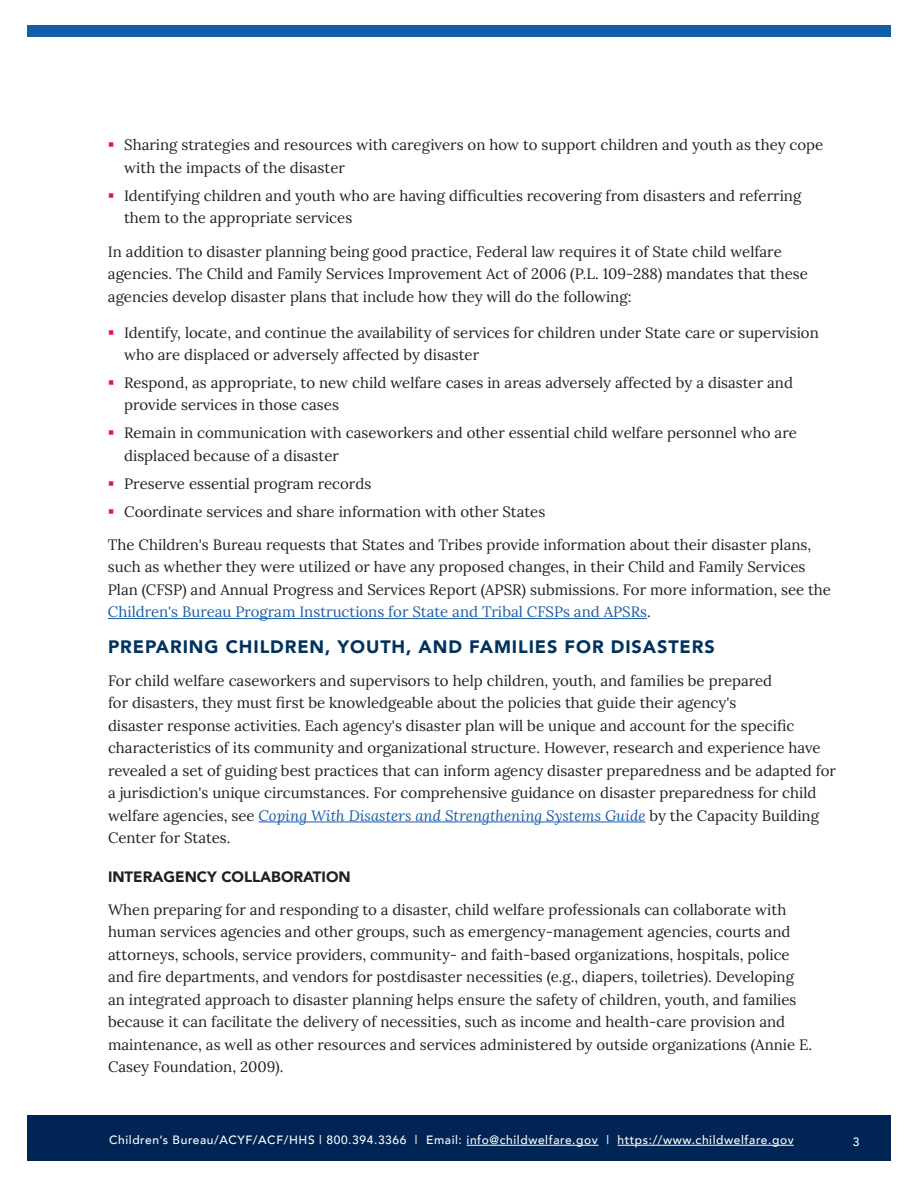
<style>
.page{position:relative;width:918px;height:1188px;background:#fff}
.page>*{position:absolute;margin:0;border:0;box-sizing:border-box;transform-origin:0 0}
.t1{font:900 18px "Avenir";letter-spacing:.05em;color:#00325f}
.t2{font:15px/22.5px "Lora";color:#231f20}
.t3{font:900 15px "Avenir";color:#231f20}
.t4{font:500 12px "Avenir";letter-spacing:.05em;color:#fff}
.s1{color:#195daa}
.s2{font-style:italic;color:#195daa}
</style>
<div class="page">
<div style="left:27px;top:1116px;width:864px;height:45px;background:#002453"></div>
<hr style="left:467px;top:1145px;width:132px;height:1px;background:#fff">
<hr style="left:618px;top:1145px;width:176px;height:1px;background:#fff">
<div style="left:27px;top:26px;width:864px;height:12px;background:#135eab"></div>
<hr style="left:108px;top:618px;width:539px;height:1px;background:#195daa">
<hr style="left:259px;top:822px;width:387px;height:1px;background:#195daa">
<p class="t2" style="left:124px;top:133px;width:701px">Sharing strategies and resources with caregivers on how to support children and youth as they cope with the impacts of the disaster</p>
<p class="t2" style="left:124px;top:183px;width:679px">Identifying children and youth who are having difficulties recovering from disasters and referring them to the appropriate services</p>
<p class="t2" style="left:108px;top:239px;width:702px">In addition to disaster planning being good practice, Federal law requires it of State child welfare agencies. The Child and Family Services Improvement Act of 2006 (P.L. 109-288) mandates that these agencies develop disaster plans that include how they will do the following:</p>
<p class="t2" style="left:124px;top:320px;width:696px">Identify, locate, and continue the availability of services for children under State care or supervision who are displaced or adversely affected by disaster</p>
<p class="t2" style="left:124px;top:370px;width:670px">Respond, as appropriate, to new child welfare cases in areas adversely affected by a disaster and provide services in those cases</p>
<p class="t2" style="left:124px;top:421px;width:674px">Remain in communication with caseworkers and other essential child welfare personnel who are displaced because of a disaster</p>
<p class="t2" style="left:124px;top:471px;width:249px">Preserve essential program records</p>
<p class="t2" style="left:124px;top:499px;width:423px">Coordinate services and share information with other States</p>
<p class="t2" style="left:108px;top:532px;width:725px">The Children's Bureau requests that States and Tribes provide information about their disaster plans, such as whether they were utilized or have any proposed changes, in their Child and Family Services Plan (CFSP) and Annual Progress and Services Report (APSR) submissions. For more information, see the <span class="s1">Children's Bureau Program Instructions for State and Tribal CFSPs and APSRs</span>.</p>
<h2 class="t1" style="left:108px;top:631px;width:608px">PREPARING CHILDREN, YOUTH, AND FAMILIES FOR DISASTERS</h2>
<p class="t2" style="left:108px;top:668px;width:730px">For child welfare caseworkers and supervisors to help children, youth, and families be prepared<br>for disasters, they must first be knowledgeable about the policies that guide their agency's<br>disaster response activities. Each agency's disaster plan will be unique and account for the specific characteristics of its community and organizational structure. However, research and experience have revealed a set of guiding best practices that can inform agency disaster preparedness and be adapted for a jurisdiction's unique circumstances. For comprehensive guidance on disaster preparedness for child welfare agencies, see <span class="s2">Coping With Disasters and Strengthening Systems Guide</span> by the Capacity Building Center for States.</p>
<h3 class="t3" style="left:108px;top:864px;width:244px">INTERAGENCY COLLABORATION</h3>
<p class="t2" style="left:108px;top:897px;width:706px">When preparing for and responding to a disaster, child welfare professionals can collaborate with human services agencies and other groups, such as emergency-management agencies, courts and attorneys, schools, service providers, community- and faith-based organizations, hospitals, police and fire departments, and vendors for postdisaster necessities (e.g., diapers, toiletries). Developing an integrated approach to disaster planning helps ensure the safety of children, youth, and families because it can facilitate the delivery of necessities, such as income and health-care provision and maintenance, as well as other resources and services administered by outside organizations (Annie E.<br>Casey Foundation, 2009).</p>
<p class="t4" style="left:109px;top:1130px;width:686px">Children’s Bureau/ACYF/ACF/HHS | 800.394.3366 | Email: info@childwelfare.gov | https://www.childwelfare.gov</p>
<p class="t4" style="left:853px;top:1131px;width:8px">3</p>
</div>
